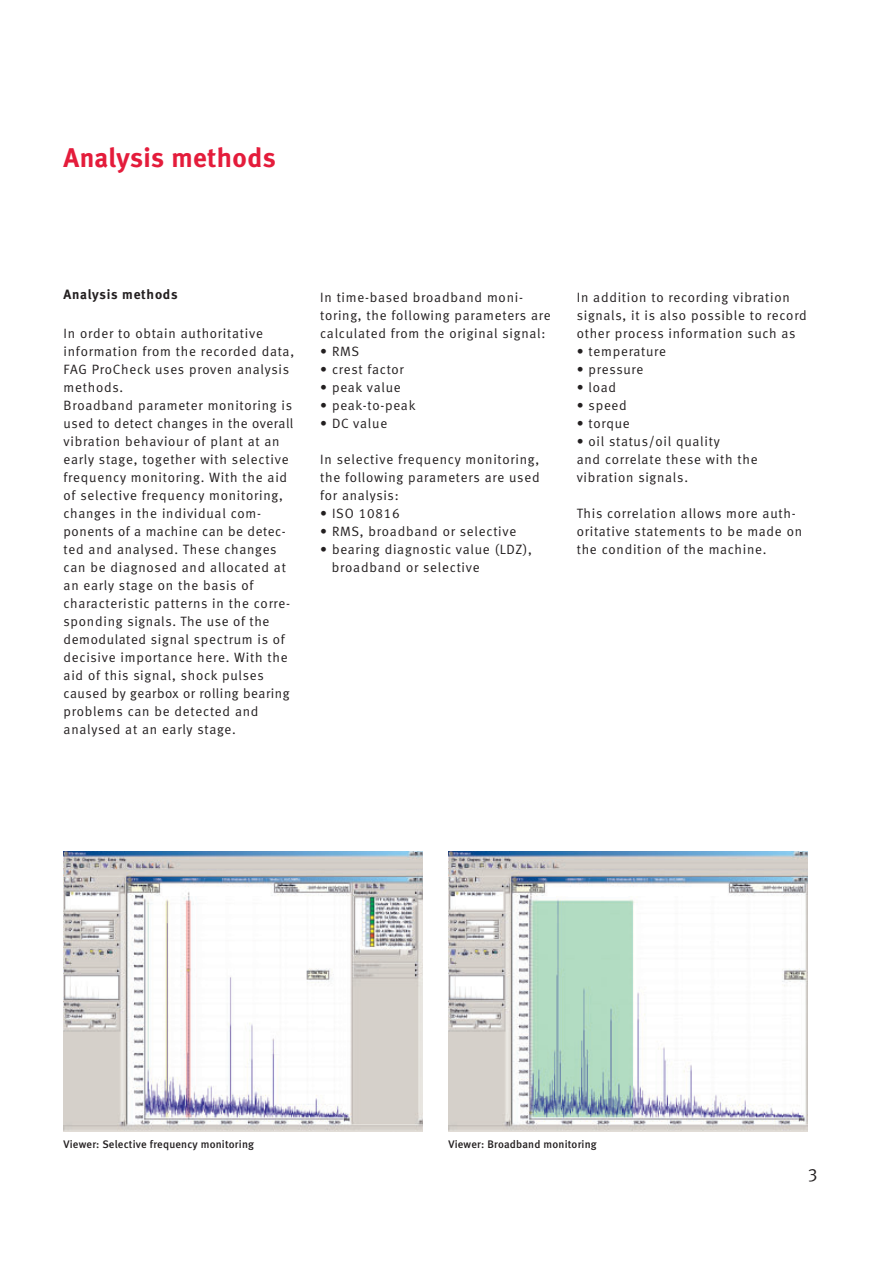
<style>
.page{position:relative;width:893px;height:1263px;background:#fff}
.page>*{position:absolute;margin:0;border:0;box-sizing:border-box;transform-origin:0 0}
.t1{font:27px "Meta Bold LF";letter-spacing:.015em;color:#e41c3b}
.t2{font:18px "Meta Normal LF";color:#231f20}
.t3{font:13.5px/18px "Meta Normal LF";letter-spacing:.055em;color:#231f20}
.t4{font:13.5px "Meta Bold LF";letter-spacing:.055em;color:#231f20}
.t5{font:10.95px "Meta Medium LF";letter-spacing:.015em;color:#231f20}
</style>
<div class="page">
<img style="left:64px;top:851px;width:359px;height:280px">
<img style="left:448px;top:852px;width:360px;height:280px">
<h1 class="t1" style="left:64px;top:147px;width:214px">Analysis methods</h1>
<p class="t4" style="left:64px;top:289px;width:115px">Analysis methods</p>
<p class="t3" style="left:64px;top:325px;width:232px">In order to obtain authoritative information from the recorded data,<br>FAG ProCheck uses proven analysis methods.<br>Broadband parameter monitoring is used to detect changes in the overall vibration behaviour of plant at an early stage, together with selective frequency monitoring. With the aid of selective frequency monitoring, changes in the individual com - ponents of a machine can be detec - ted and analysed. These changes can be diagnosed and allocated at an early stage on the basis of characteristic patterns in the corre&shy;sponding signals. The use of the demodulated signal spectrum is of decisive importance here. With the aid of this signal, shock pulses caused by gearbox or rolling bearing problems can be detected and analysed at an early stage.</p>
<p class="t3" style="left:320px;top:289px;width:232px">In time-based broadband moni - toring, the following parameters are calculated from the original signal:</p>
<p class="t3" style="left:320px;top:343px;width:41px">• RMS</p>
<p class="t3" style="left:320px;top:361px;width:85px">• crest factor</p>
<p class="t3" style="left:320px;top:379px;width:82px">• peak value</p>
<p class="t3" style="left:320px;top:397px;width:97px">• peak-to-peak</p>
<p class="t3" style="left:320px;top:415px;width:69px">• DC value</p>
<p class="t3" style="left:320px;top:451px;width:221px;text-align:justify">In selective frequency monitoring, the following parameters are used for analysis:</p>
<p class="t3" style="left:320px;top:505px;width:81px">• ISO 10816</p>
<p class="t3" style="left:320px;top:523px;width:198px">• RMS, broadband or selective</p>
<p class="t3" style="left:332px;top:541px;width:201px;text-indent:-12px">• bearing diagnostic value (LDZ), broadband or selective</p>
<p class="t3" style="left:577px;top:289px;width:232px">In addition to recording vibration signals, it is also possible to record other process information such as</p>
<p class="t3" style="left:577px;top:343px;width:91px">• temperature</p>
<p class="t3" style="left:577px;top:361px;width:68px">• pressure</p>
<p class="t3" style="left:577px;top:379px;width:41px">• load</p>
<p class="t3" style="left:577px;top:397px;width:52px">• speed</p>
<p class="t3" style="left:577px;top:415px;width:55px">• torque</p>
<p class="t3" style="left:577px;top:433px;width:182px">• oil status/oil quality<br>and correlate these with the vibration signals.</p>
<p class="t3" style="left:577px;top:505px;width:227px">This correlation allows more auth - o ritative statements to be made on the condition of the machine.</p>
<p class="t5" style="left:64px;top:1140px;width:192px">Viewer: Selective frequency monitoring</p>
<p class="t5" style="left:448px;top:1140px;width:150px">Viewer: Broadband monitoring</p>
<h2 class="t2" style="left:808px;top:1168px;width:12px">3</h2>
</div>
